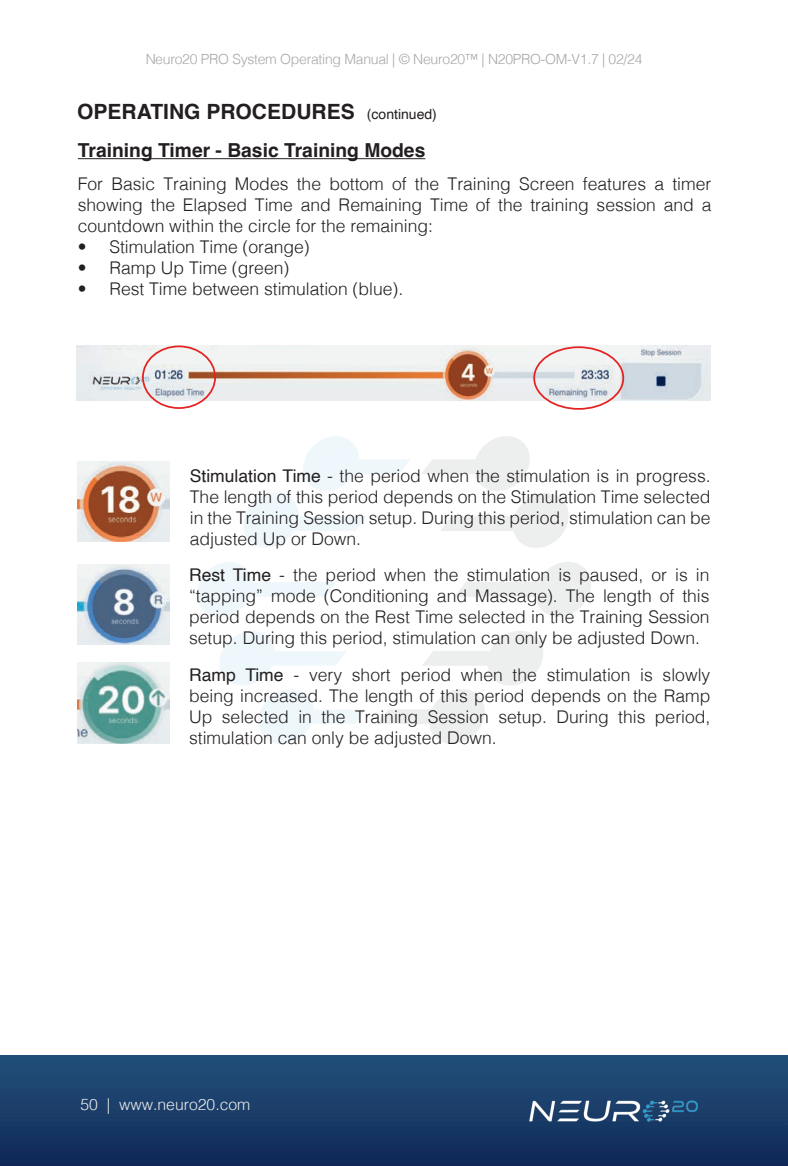
<style>
.page{position:relative;width:788px;height:1166px;background:#fff}
.page>*{position:absolute;margin:0;border:0;box-sizing:border-box;transform-origin:0 0}
.t1{font:700 21px "Helvetica";color:#231f20}
.t2{font:700 19.25px "Helvetica";color:#231f20}
.t3{font:300 17.5px/21px "Helvetica";color:#231f20;text-align:justify}
.t4{font:300 15.75px "Helvetica";color:#eceeee}
.t5{font:300 14px "Helvetica";letter-spacing:-.02em;color:#8c8989}
.s1{font-weight:400;font-size:14px}
.s2{color:#fff}
.s3{font-weight:400}
</style>
<div class="page">
<img style="left:0;top:1055px;width:787px;height:111px">
<img style="left:142px;top:400px;width:504px;height:344px">
<img style="left:517px;top:1056px;width:193px;height:109px">
<hr style="left:78px;top:158px;width:347px;height:1px;background:#231f20">
<img style="left:76px;top:345px;width:634px;height:55px">
<img style="left:78px;top:564px;width:92px;height:80px">
<img style="left:78px;top:462px;width:91px;height:79px">
<img style="left:78px;top:662px;width:91px;height:81px">
<div style="left:142px;top:345px;width:74px;height:64px;border:2px solid #e52121;border-radius:50%"></div>
<div style="left:533px;top:346px;width:91px;height:64px;border:2px solid #e52121;border-radius:50%"></div>
<p class="t5" style="left:145px;top:47px;width:498px">Neuro20 PRO System Operating Manual | © Neuro20™ | N20PRO-OM-V1.7 | 02/24</p>
<p class="t1" style="left:77px;top:99px;width:361px">OPERATING PROCEDURES <span class="s1">(continued)</span></p>
<p class="t2" style="left:78px;top:139px;width:349px">Training Timer - Basic Training Modes</p>
<p class="t3" style="left:78px;top:172px;width:635px">For Basic Training Modes the bottom of the Training Screen features a timer showing the Elapsed Time and Remaining Time of the training session and a countdown within the circle for the remaining:</p>
<p class="t3" style="left:78px;top:235px;width:233px">• Stimulation Time <span class="s2">(orange)</span></p>
<p class="t3" style="left:78px;top:256px;width:213px">• Ramp Up Time (green)</p>
<p class="t3" style="left:78px;top:277px;width:327px">• Rest Time between stimulation (blue).</p>
<p class="t3" style="left:190px;top:464px;width:522px"><span class="s3">Stimulation Time</span> - the period when the stimulation is in progress.<br>The length of this period depends on the Stimulation Time selected in the Training Session setup. During this period, stimulation can be adjusted Up or Down.</p>
<p class="t3" style="left:189px;top:563px;width:522px"><span class="s3">Rest Time</span> - the period when the stimulation is paused, or is in “tapping” mode (Conditioning and Massage). The length of this period depends on the Rest Time selected in the Training Session setup. During this period, stimulation can only be adjusted Down.</p>
<p class="t3" style="left:189px;top:662px;width:522px"><span class="s3">Ramp Time</span> - very short period when the stimulation is slowly being increased. The length of this period depends on the Ramp Up selected in the Training Session setup. During this period, stimulation can only be adjusted Down.</p>
<p class="t4" style="left:80px;top:1091px;width:171px">50 | www.neuro20.com</p>
</div>
